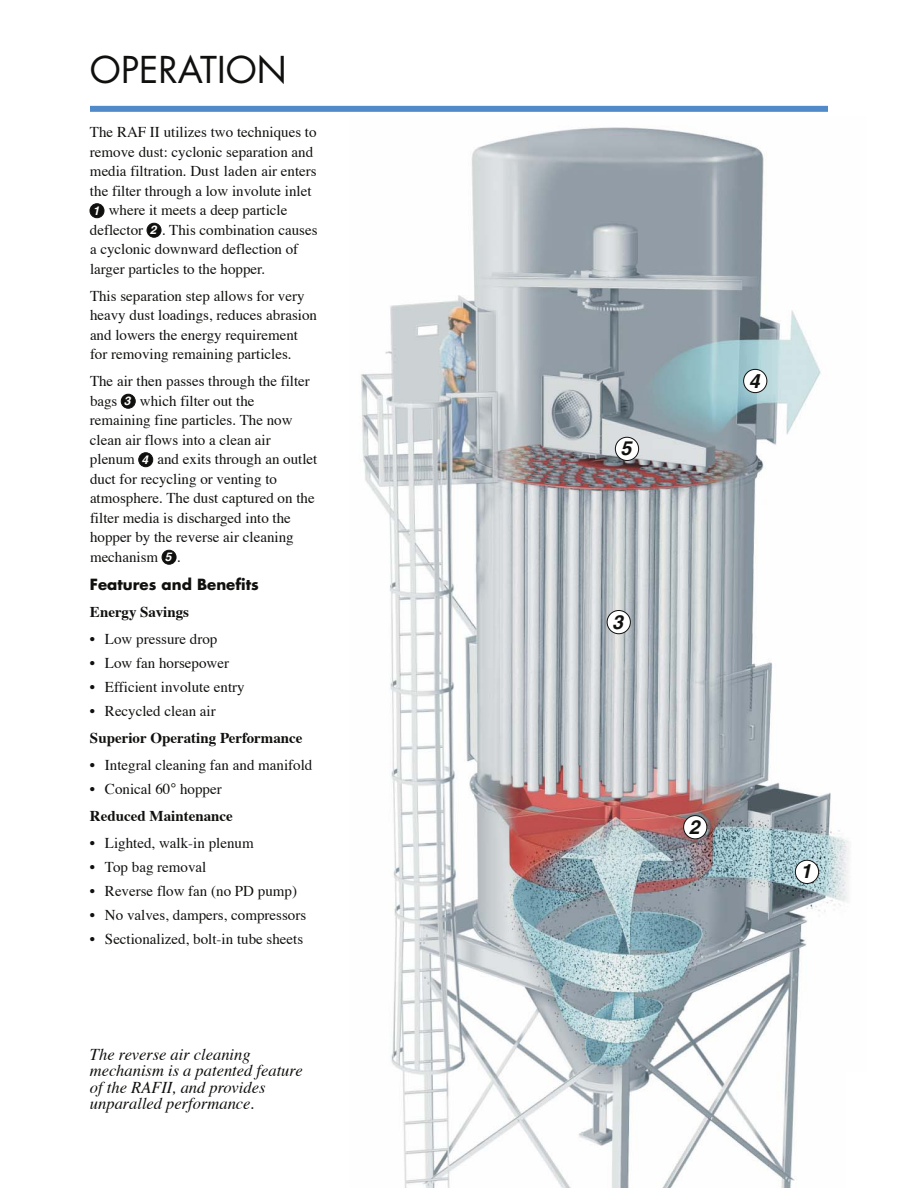
<style>
.page{position:relative;width:918px;height:1188px;background:#fff}
.page>*{position:absolute;margin:0;border:0;box-sizing:border-box;transform-origin:0 0}
.t1{font:36px "Futura";color:#10100e}
.t2{font:italic 700 19.5px "Helvetica";color:#10100e}
.t3{font:italic 16.5px/16.5px "Times";color:#10100e}
.t4{font:15px/19.5px "Times";color:#10100e}
.t5{font:700 15px "Times";color:#10100e}
.t6{font:700 15px "Futura";color:#10100e}
.s1{font-family:"Helvetica";font-weight:700;font-style:italic;font-size:12px;color:#fff}
</style>
<div class="page">
<img style="left:361px;top:127px;width:488px;height:1061px">
<div style="left:795px;top:860px;width:24px;height:24px;background:#fff;border:1px solid #10100e;border-radius:50%"></div>
<div style="left:683px;top:815px;width:24px;height:24px;background:#fff;border:1px solid #10100e;border-radius:50%"></div>
<div style="left:607px;top:610px;width:24px;height:24px;background:#fff;border:1px solid #10100e;border-radius:50%"></div>
<div style="left:743px;top:369px;width:24px;height:24px;background:#fff;border:1px solid #10100e;border-radius:50%"></div>
<div style="left:615px;top:437px;width:24px;height:24px;background:#fff;border:1px solid #10100e;border-radius:50%"></div>
<div style="left:846px;top:1073px;width:36px;height:115px;background:#fff"></div>
<div style="left:90px;top:204px;width:14px;height:14px;background:#10100e;border:1px solid #10100e;border-radius:50%"></div>
<div style="left:147px;top:223px;width:14px;height:14px;background:#10100e;border:1px solid #10100e;border-radius:50%"></div>
<div style="left:121px;top:394px;width:14px;height:14px;background:#10100e;border:1px solid #10100e;border-radius:50%"></div>
<div style="left:139px;top:453px;width:14px;height:14px;background:#10100e;border:1px solid #10100e;border-radius:50%"></div>
<div style="left:162px;top:550px;width:14px;height:14px;background:#10100e;border:1px solid #10100e;border-radius:50%"></div>
<div style="left:90px;top:106px;width:738px;height:6px;background:#518ac9"></div>
<h1 class="t1" style="left:90px;top:53px;width:198px">OPERATION</h1>
<p class="t4" style="left:90px;top:124px;width:229px">The RAF II utilizes two techniques to remove dust: cyclonic separation and media filtration. Dust laden air enters the filter through a low involute inlet <span class="s1">1</span> where it meets a deep particle deflector <span class="s1">2</span> . This combination causes a cyclonic downward deflection of larger particles to the hopper.</p>
<p class="t4" style="left:90px;top:287px;width:229px">This separation step allows for very heavy dust loadings, reduces abrasion and lowers the energy requirement for removing remaining particles.</p>
<p class="t4" style="left:90px;top:373px;width:229px">The air then passes through the filter bags <span class="s1">3</span> which filter out the remaining fine particles. The now clean air flows into a clean air plenum <span class="s1">4</span> and exits through an outlet duct for recycling or venting to atmosphere. The dust captured on the filter media is discharged into the hopper by the reverse air cleaning mechanism <span class="s1">5</span> .</p>
<p class="t6" style="left:90px;top:578px;width:170px">Features and Benefits</p>
<p class="t5" style="left:90px;top:606px;width:101px">Energy Savings</p>
<p class="t4" style="left:90px;top:631px;width:129px">• Low pressure drop</p>
<p class="t4" style="left:90px;top:655px;width:141px">• Low fan horsepower</p>
<p class="t4" style="left:90px;top:679px;width:156px">• Efficient involute entry</p>
<p class="t4" style="left:90px;top:703px;width:127px">• Recycled clean air</p>
<p class="t5" style="left:90px;top:732px;width:214px">Superior Operating Performance</p>
<p class="t4" style="left:90px;top:757px;width:224px">• Integral cleaning fan and manifold</p>
<p class="t4" style="left:90px;top:781px;width:133px">• Conical 60 hopper</p>
<p class="t5" style="left:90px;top:810px;width:144px">Reduced Maintenance</p>
<p class="t4" style="left:90px;top:835px;width:165px">• Lighted, walk-in plenum</p>
<p class="t4" style="left:90px;top:859px;width:118px">• Top bag removal</p>
<p class="t4" style="left:90px;top:883px;width:209px">• Reverse flow fan (no PD pump)</p>
<p class="t4" style="left:90px;top:907px;width:218px">• No valves, dampers, compressors</p>
<p class="t4" style="left:90px;top:931px;width:215px">• Sectionalized, bolt-in tube sheets</p>
<p class="t3" style="left:90px;top:1047px;width:214px">The reverse air cleaning mechanism is a patented feature of the RAFII, and provides unparalled performance.</p>
<h2 class="t2" style="left:620px;top:441px;width:12px">5</h2>
<h2 class="t2" style="left:612px;top:615px;width:12px">3</h2>
<h2 class="t2" style="left:749px;top:374px;width:12px">4</h2>
<h2 class="t2" style="left:689px;top:820px;width:12px">2</h2>
<h2 class="t2" style="left:800px;top:864px;width:12px">1</h2>
</div>
